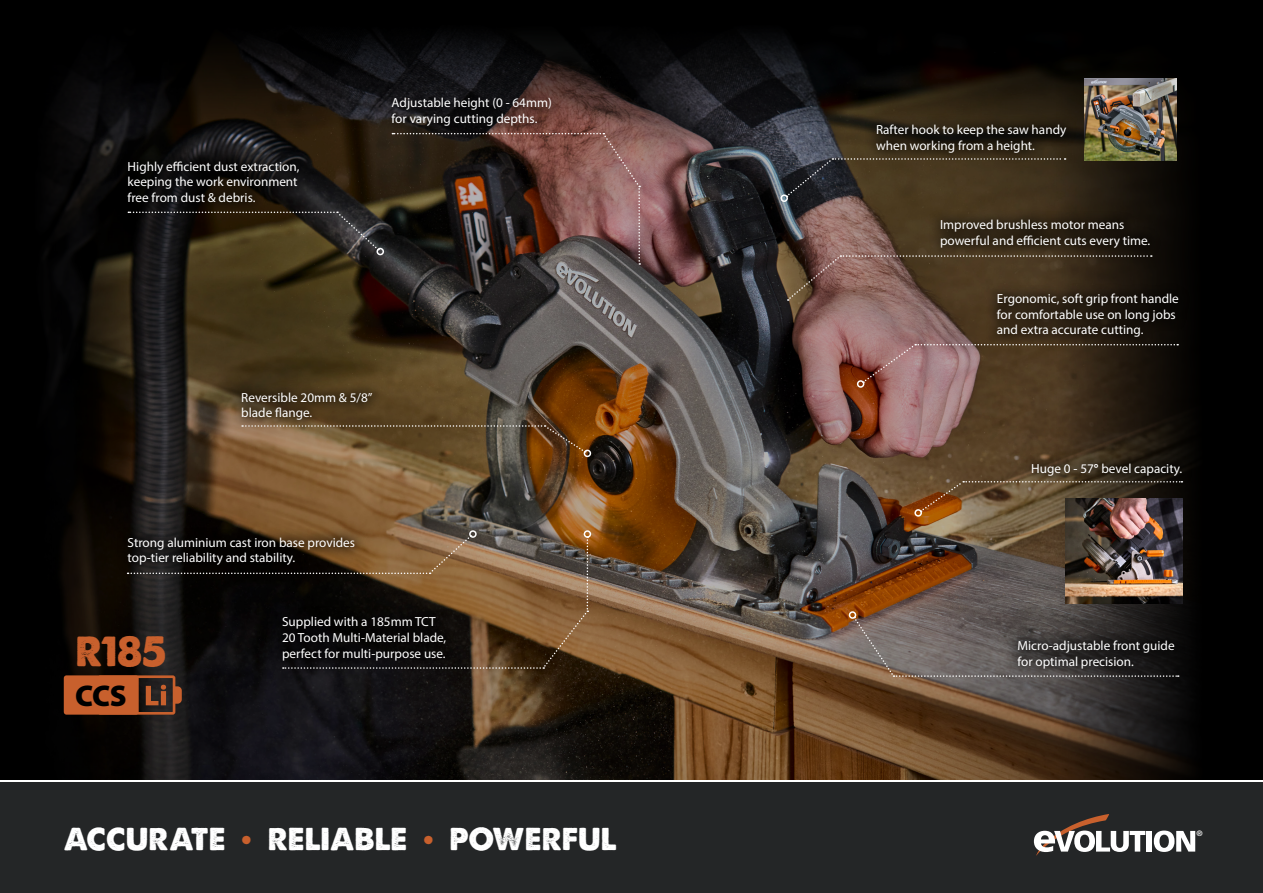
<style>
.page{position:relative;width:1263px;height:893px;background:#fff}
.page>*{position:absolute;margin:0;border:0;box-sizing:border-box;transform-origin:0 0}
.t1{font:40.35px "A Loveof Thunder";color:#c8602d}
.t2{font:30.15px "A Loveof Thunder";color:#fff}
.t3{font:900 30px "Myriad Pro";color:#000}
.t4{font:13.2px/15.6px "Myriad Pro";color:#fff}
.t5{font:7.8px "Frutiger";color:#fff}
.s1{font-weight:700}
</style>
<div class="page">
<div style="left:0;top:782px;width:1263px;height:111px;background:#242627"></div>
<svg style="left:1034px;top:814px;width:111px;height:42px"></svg>
<div style="left:1146px;top:831px;width:6px;height:21px;background:#fff"></div>
<svg style="left:1154px;top:830px;width:41px;height:22px"></svg>
<img style="left:0;top:0;width:1263px;height:779px">
<svg style="left:863px;top:343px;width:315px;height:40px;background:#62483f"></svg>
<div style="left:857px;top:380px;width:7px;height:8px;border:2px solid #fff;border-radius:50%"></div>
<div style="left:985px;top:282px;width:205px;height:67px;background:#000;opacity:.75"></div>
<div style="left:116px;top:149px;width:195px;height:65px;background:#000;opacity:.75"></div>
<svg style="left:128px;top:211px;width:251px;height:39px;background:#332c1e"></svg>
<div style="left:376px;top:248px;width:8px;height:7px;border:2px solid #fff;border-radius:50%"></div>
<svg style="left:786px;top:158px;width:279px;height:39px;background:#3e3324"></svg>
<div style="left:780px;top:194px;width:8px;height:8px;border:2px solid #fff;border-radius:50%"></div>
<div style="left:865px;top:113px;width:213px;height:51px;background:#000;opacity:.75"></div>
<img style="left:1084px;top:78px;width:92px;height:83px">
<div style="left:469px;top:530px;width:8px;height:8px;border:2px solid #fff;border-radius:50%"></div>
<div style="left:116px;top:525px;width:251px;height:52px;background:#000;opacity:.75"></div>
<svg style="left:242px;top:425px;width:344px;height:27px;background:#715635"></svg>
<div style="left:584px;top:450px;width:7px;height:7px;border:2px solid #fff;border-radius:50%"></div>
<div style="left:229px;top:381px;width:155px;height:51px;background:#000;opacity:.75"></div>
<svg style="left:854px;top:617px;width:325px;height:60px;background:#6b625e"></svg>
<div style="left:849px;top:611px;width:7px;height:8px;border:2px solid #fff;border-radius:50%"></div>
<div style="left:1005px;top:629px;width:181px;height:51px;background:#000;opacity:.75"></div>
<svg style="left:921px;top:481px;width:261px;height:31px;background:#664c30"></svg>
<div style="left:914px;top:509px;width:8px;height:8px;border:2px solid #fff;border-radius:50%"></div>
<div style="left:1020px;top:451px;width:173px;height:37px;background:#000;opacity:.75"></div>
<img style="left:1065px;top:499px;width:117px;height:104px">
<svg style="left:128px;top:535px;width:460px;height:134px;background:#432"></svg>
<div style="left:584px;top:530px;width:7px;height:8px;border:2px solid #fff;border-radius:50%"></div>
<div style="left:270px;top:605px;width:188px;height:67px;background:#000;opacity:.75"></div>
<svg style="left:175px;top:686px;width:7px;height:18px"></svg>
<div style="left:64px;top:675px;width:75px;height:40px;background:#c8602d;border-radius:3px"></div>
<div style="left:98px;top:675px;width:77px;height:40px;border:3px solid #c8602d"></div>
<svg style="left:146px;top:685px;width:20px;height:20px"></svg>
<div style="left:929px;top:208px;width:232px;height:51px;background:#000;opacity:.75"></div>
<svg style="left:392px;top:133px;width:248px;height:132px;background:#533c36"></svg>
<div style="left:388px;top:94px;width:174px;height:42px;background:#000;opacity:.75"></div>
<svg style="left:788px;top:255px;width:364px;height:46px;background:#553f30"></svg>
<p class="t4" style="left:128px;top:158px;width:173px">Highly efficient dust extraction, keeping the work environment free from dust &amp; debris.</p>
<p class="t4" style="left:392px;top:95px;width:162px">Adjustable height (0 - 64mm) for varying cutting depths.</p>
<p class="t4" style="left:241px;top:389px;width:133px">Reversible 20mm &amp; 5/8” blade flange.</p>
<p class="t4" style="left:128px;top:534px;width:229px">Strong aluminium cast iron base provides top-tier reliability and stability.</p>
<p class="t1" style="left:75px;top:626px;width:93px">R185</p>
<p class="t3" style="left:75px;top:676px;width:53px">CCS</p>
<p class="t4" style="left:282px;top:614px;width:166px">Supplied with a 185mm TCT<br>20 Tooth Multi-Material blade, perfect for multi-purpose use.</p>
<p class="t4" style="left:876px;top:121px;width:192px">Rafter hook to keep the saw handy when working from a height.</p>
<p class="t4" style="left:940px;top:217px;width:212px">Improved brushless motor means powerful and efficient cuts every time.</p>
<p class="t4" style="left:997px;top:291px;width:183px">Ergonomic, soft grip front handle for comfortable use on long jobs and extra accurate cutting.</p>
<p class="t4" style="left:1031px;top:461px;width:153px">Huge 0 - 57<span class="s1">°</span> bevel capacity.</p>
<p class="t4" style="left:1017px;top:638px;width:159px">Micro-adjustable front guide for optimal precision.</p>
<p class="t2" style="left:64px;top:820px;width:554px">ACCURATE <sup>.</sup> RELIABLE <sup>.</sup> POWERFUL</p>
<p class="t5" style="left:1196px;top:829px;width:8px">®</p>
</div>
